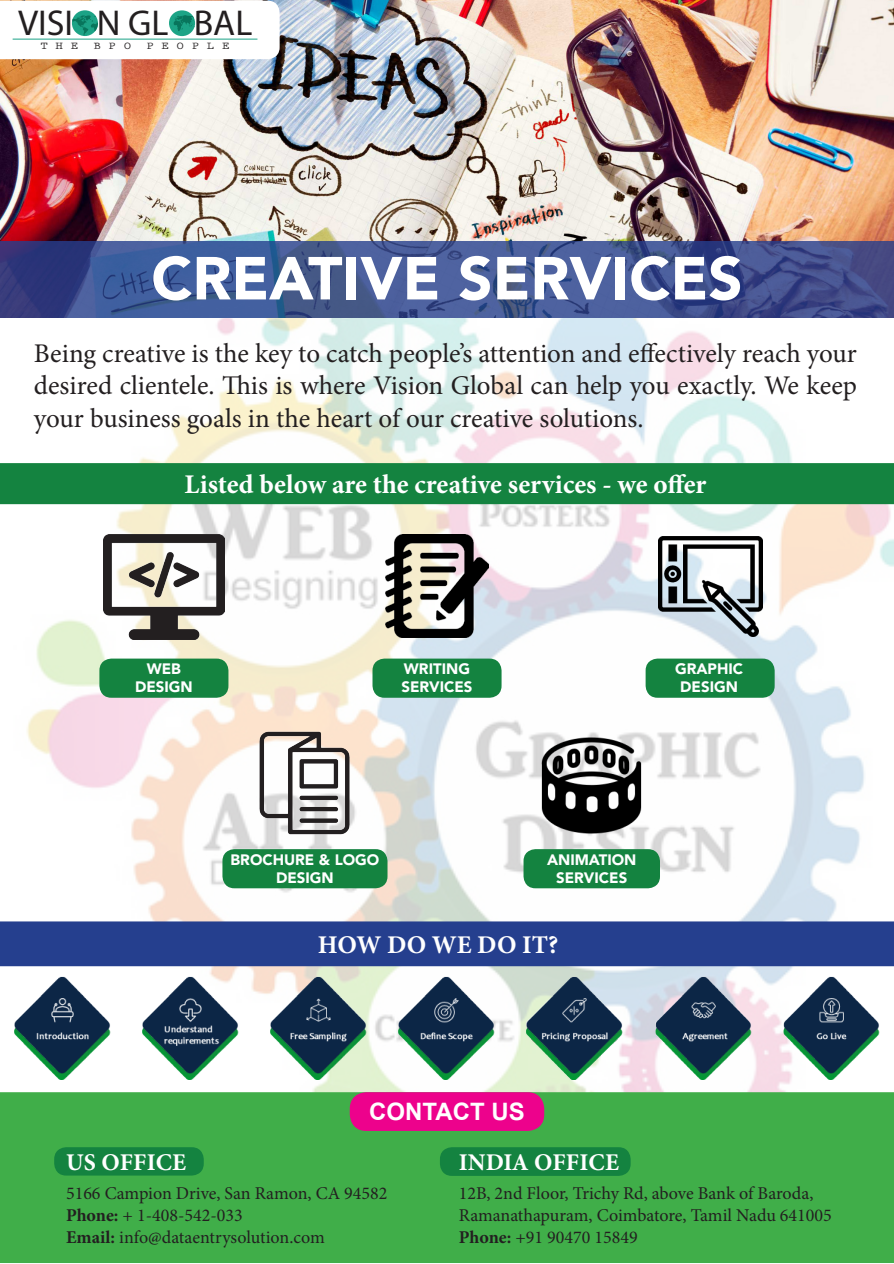
<style>
.page{position:relative;width:894px;height:1264px;background:#fff}
.page>*{position:absolute;margin:0;border:0;box-sizing:border-box;transform-origin:0 0}
.t1{font:900 60px "Avenir LT Std";color:#fff}
.t2{font:36px "Myriad Pro";color:#231f20}
.t3{font:27px/32.4px "Minion Pro";letter-spacing:-.005em;color:#231f20;text-align:justify}
.t4{font:700 27px "Minion Pro";color:#fff}
.t5{font:700 25.5px "Minion Pro";color:#fff}
.t6{font:700 24px "Minion Pro";color:#fff}
.t7{font:700 24px "Arial";color:#fff}
.t8{font:18px "Minion Pro";color:#231f20}
.t9{font:900 15px "Avenir LT Std";color:#fff}
.t10{font:700 10.5px "Prestige Elite Std";color:#231f20;scale:1.2 1}
.s1{font-weight:700}
</style>
<div class="page">
<img style="left:0;top:318px;width:894px;height:774px">
<img style="left:0;top:0;width:894px;height:241px">
<svg style="left:0;top:241px;width:894px;height:77px"></svg>
<div style="left:0;top:463px;width:894px;height:41px;background:#148340"></div>
<svg style="left:0;top:1px;width:280px;height:58px"></svg>
<div style="left:0;top:921px;width:894px;height:45px;background:#253f8e"></div>
<div style="left:0;top:1092px;width:894px;height:171px;background:#40ae49"></div>
<div style="left:54px;top:1147px;width:150px;height:28px;background:#148340;border-radius:12px"></div>
<div style="left:440px;top:1147px;width:190px;height:29px;background:#148340;border-radius:12px"></div>
<div style="left:350px;top:1092px;width:194px;height:39px;background:#ed028c;border-radius:16px"></div>
<div style="left:523px;top:849px;width:137px;height:39px;background:#148340;border-radius:12px"></div>
<img style="left:532px;top:725px;width:120px;height:120px">
<img style="left:13px;top:976px;width:97px;height:103px">
<img style="left:141px;top:976px;width:97px;height:103px">
<img style="left:269px;top:976px;width:97px;height:103px">
<img style="left:397px;top:976px;width:97px;height:103px">
<img style="left:525px;top:976px;width:97px;height:103px">
<img style="left:652px;top:976px;width:99px;height:103px">
<img style="left:780px;top:976px;width:99px;height:103px">
<div style="left:99px;top:658px;width:129px;height:40px;background:#148340;border-radius:12px"></div>
<img style="left:103px;top:535px;width:122px;height:105px">
<div style="left:372px;top:658px;width:129px;height:40px;background:#148340;border-radius:12px"></div>
<img style="left:385px;top:535px;width:103px;height:103px">
<div style="left:645px;top:658px;width:129px;height:40px;background:#148340;border-radius:12px"></div>
<img style="left:658px;top:535px;width:104px;height:103px">
<div style="left:222px;top:849px;width:165px;height:39px;background:#148340;border-radius:12px"></div>
<img style="left:248px;top:727px;width:113px;height:112px">
<p class="t2" style="left:18px;top:1px;width:236px">VISI N GL BAL</p>
<p class="t10" style="left:41px;top:40px;width:33px">T H E</p>
<p class="t10" style="left:93px;top:40px;width:33px">B P O</p>
<p class="t10" style="left:146px;top:40px;width:71px">P E O P L E</p>
<p class="t1" style="left:151px;top:242px;width:593px">CREATIVE SERVICES</p>
<p class="t3" style="left:34px;top:337px;width:824px">Being creative is the key to catch people’s attention and effectively reach your desired clientele. This is where Vision Global can help you exactly. We keep your business goals in the heart of our creative solutions.</p>
<p class="t4" style="left:184px;top:466px;width:523px">Listed below are the creative services - we offer</p>
<p class="t9" style="left:147px;top:660px;width:36px">WEB</p>
<p class="t9" style="left:135px;top:678px;width:59px">DESIGN</p>
<p class="t9" style="left:404px;top:660px;width:68px">WRITING</p>
<p class="t9" style="left:401px;top:678px;width:73px">SERVICES</p>
<p class="t9" style="left:675px;top:660px;width:70px">GRAPHIC</p>
<p class="t9" style="left:680px;top:678px;width:59px">DESIGN</p>
<p class="t9" style="left:230px;top:850px;width:150px">BROCHURE &amp; LOGO</p>
<p class="t9" style="left:276px;top:868px;width:59px">DESIGN</p>
<p class="t9" style="left:547px;top:850px;width:91px">ANIMATION</p>
<p class="t9" style="left:556px;top:868px;width:73px">SERVICES</p>
<p class="t5" style="left:318px;top:927px;width:242px">HOW DO WE DO IT?</p>
<p class="t7" style="left:369px;top:1096px;width:157px">CONTACT US</p>
<p class="t6" style="left:66px;top:1145px;width:122px">US OFFICE</p>
<p class="t8" style="left:66px;top:1181px;width:323px">5166 Campion Drive, San Ramon, CA 94582</p>
<p class="t8" style="left:66px;top:1203px;width:178px"><span class="s1">Phone:</span> + 1-408-542-033</p>
<p class="t8" style="left:66px;top:1224px;width:260px"><span class="s1">Email:</span> info@dataentrysolution.com</p>
<p class="t6" style="left:459px;top:1145px;width:162px">INDIA OFFICE</p>
<p class="t8" style="left:459px;top:1181px;width:356px">12B, 2nd Floor, Trichy Rd, above Bank of Baroda,</p>
<p class="t8" style="left:459px;top:1203px;width:374px">Ramanathapuram, Coimbatore, Tamil Nadu 641005</p>
<p class="t8" style="left:459px;top:1224px;width:180px"><span class="s1">Phone:</span> +91 90470 15849</p>
</div>
